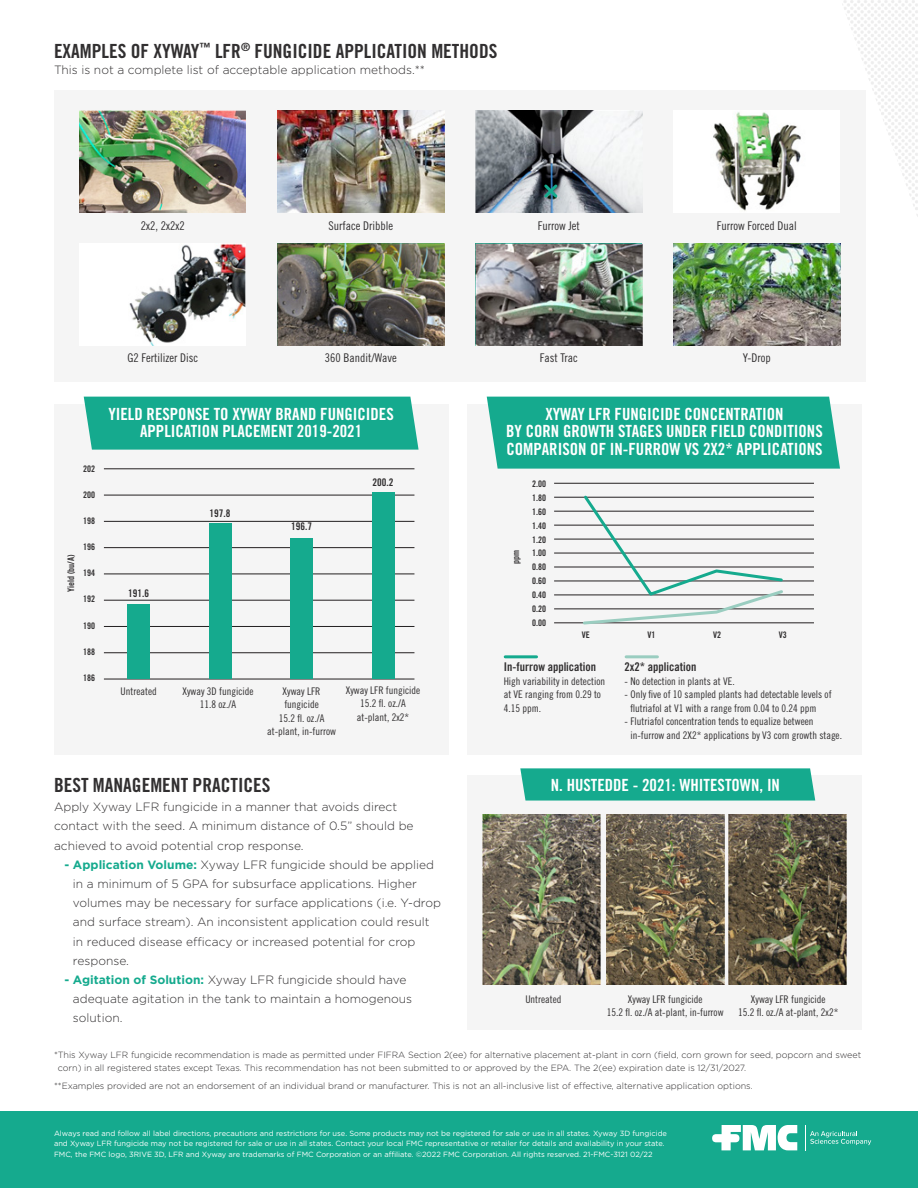
<style>
.page{position:relative;width:918px;height:1188px;background:#fff}
.page>*{position:absolute;margin:0;border:0;box-sizing:border-box;transform-origin:0 0}
.t1{font:19.5px "Trade Gothic LT Std Bd Cn 20";color:#312f30}
.t2{font:16.8px/17.5px "Trade Gothic LT Std Bd Cn 20";color:#fff;text-align:center}
.t3{font:300 12px/19.2px "Gotham Pro";color:#312f30}
.t4{font:12px "Trade Gothic LT Std Cn 18";color:#312f30}
.t5{font:12px "Trade Gothic LT Std Bd Cn 20";color:#312f30}
.t6{font:10.5px/13.5px "Trade Gothic LT Std Cn 18";color:#312f30}
.t7{font:10.5px "Trade Gothic LT Std Bd Cn 20";color:#312f30}
.t8{font:300 9px/13.2px "Gotham Pro";color:#312f30}
.t9{font:9px "Trade Gothic LT Std Bd Cn 20";color:#312f30}
.t10{font:7.5px/10.5px "Gotham Pro";color:#fff}
.s1{font-weight:700;color:#15aa8e}
</style>
<div class="page">
<div style="left:54px;top:404px;width:395px;height:351px;background:#f5f5f5"></div>
<div style="left:467px;top:404px;width:395px;height:351px;background:#f5f5f5"></div>
<div style="left:487px;top:397px;width:353px;height:72px;background:#15aa8e"></div>
<div style="left:467px;top:775px;width:395px;height:255px;background:#f5f5f5"></div>
<img style="left:606px;top:814px;width:118px;height:170px">
<img style="left:728px;top:814px;width:119px;height:170px">
<img style="left:482px;top:814px;width:119px;height:170px">
<svg style="left:520px;top:768px;width:295px;height:33px;background:#1ead92"></svg>
<div style="left:84px;top:397px;width:335px;height:53px;background:#15aa8e"></div>
<hr style="left:104px;top:469px;width:310px;height:1px;background:#231f20">
<hr style="left:104px;top:495px;width:310px;height:1px;background:#231f20">
<hr style="left:104px;top:521px;width:310px;height:1px;background:#231f20">
<hr style="left:104px;top:547px;width:310px;height:1px;background:#231f20">
<hr style="left:104px;top:574px;width:310px;height:1px;background:#231f20">
<hr style="left:104px;top:600px;width:310px;height:1px;background:#231f20">
<hr style="left:104px;top:626px;width:310px;height:1px;background:#231f20">
<hr style="left:104px;top:652px;width:310px;height:1px;background:#231f20">
<hr style="left:104px;top:679px;width:310px;height:1px;background:#231f20">
<div style="left:127px;top:604px;width:23px;height:75px;background:#15aa8e"></div>
<div style="left:209px;top:524px;width:23px;height:155px;background:#15aa8e"></div>
<div style="left:290px;top:538px;width:23px;height:141px;background:#15aa8e"></div>
<div style="left:372px;top:492px;width:23px;height:187px;background:#15aa8e"></div>
<div style="left:0;top:1112px;width:918px;height:76px;background:#15aa8e"></div>
<hr style="left:505px;top:655px;width:32px;height:3px;background:#15aa8e">
<hr style="left:626px;top:655px;width:31px;height:3px;background:#9acdc0">
<hr style="left:554px;top:483px;width:260px;height:1px;background:#231f20">
<hr style="left:554px;top:497px;width:260px;height:1px;background:#231f20">
<hr style="left:554px;top:511px;width:260px;height:1px;background:#231f20">
<hr style="left:554px;top:525px;width:260px;height:1px;background:#231f20">
<hr style="left:554px;top:539px;width:260px;height:1px;background:#231f20">
<hr style="left:554px;top:553px;width:260px;height:1px;background:#231f20">
<hr style="left:554px;top:567px;width:260px;height:1px;background:#231f20">
<hr style="left:554px;top:581px;width:260px;height:1px;background:#231f20">
<hr style="left:554px;top:595px;width:260px;height:1px;background:#231f20">
<hr style="left:554px;top:609px;width:260px;height:1px;background:#231f20">
<hr style="left:554px;top:623px;width:260px;height:1px;background:#231f20">
<svg style="left:581px;top:495px;width:204px;height:130px"></svg>
<svg style="left:712px;top:1125px;width:85px;height:25px"></svg>
<svg style="left:805px;top:1125px;width:66px;height:25px"></svg>
<div style="left:54px;top:90px;width:812px;height:292px;background:#f5f5f5"></div>
<img style="left:80px;top:110px;width:166px;height:103px">
<div style="left:80px;top:243px;width:166px;height:102px;background:#fff"></div>
<img style="left:129px;top:243px;width:117px;height:102px">
<img style="left:278px;top:110px;width:166px;height:103px">
<img style="left:278px;top:243px;width:166px;height:102px">
<img style="left:476px;top:110px;width:166px;height:103px">
<img style="left:476px;top:243px;width:166px;height:102px">
<div style="left:674px;top:110px;width:166px;height:103px;background:#fff"></div>
<img style="left:713px;top:112px;width:88px;height:99px">
<img style="left:674px;top:243px;width:166px;height:102px">
<svg style="left:542px;top:182px;width:18px;height:18px"></svg>
<p class="t1" style="left:54px;top:39px;width:445px">EXAMPLES OF XYWAY<sup>™</sup> LFR<sup>®</sup> FUNGICIDE APPLICATION METHODS</p>
<p class="t3" style="left:54px;top:60px;width:373px">This is not a complete list of acceptable application methods.**</p>
<p class="t4" style="left:141px;top:218px;width:45px">2x2, 2x2x2</p>
<p class="t4" style="left:329px;top:218px;width:66px">Surface Dribble</p>
<p class="t4" style="left:538px;top:218px;width:44px">Furrow Jet</p>
<p class="t4" style="left:717px;top:218px;width:81px">Furrow Forced Dual</p>
<p class="t4" style="left:127px;top:351px;width:72px">G2 Fertilizer Disc</p>
<p class="t4" style="left:325px;top:351px;width:73px">360 Bandit/Wave</p>
<p class="t4" style="left:540px;top:351px;width:40px">Fast Trac</p>
<p class="t4" style="left:743px;top:351px;width:29px">Y-Drop</p>
<p class="t2" style="left:108px;top:405px;width:287px">YIELD RESPONSE TO XYWAY BRAND FUNGICIDES<br>APPLICATION PLACEMENT 2019-2021</p>
<p class="t2" style="left:545px;top:405px;width:240px">XYWAY LFR FUNGICIDE CONCENTRATION</p>
<p class="t2" style="left:506px;top:422px;width:318px">BY CORN GROWTH STAGES UNDER FIELD CONDITIONS</p>
<p class="t2" style="left:506px;top:440px;width:318px">COMPARISON OF IN-FURROW VS 2X2* APPLICATIONS</p>
<p class="t9" style="left:65px;top:592px;width:39px;rotate:-90deg">Yield (bu/A)</p>
<p class="t9" style="left:83px;top:463px;width:13px">202</p>
<p class="t9" style="left:83px;top:489px;width:13px">200</p>
<p class="t9" style="left:83px;top:515px;width:13px">198</p>
<p class="t9" style="left:83px;top:542px;width:13px">196</p>
<p class="t9" style="left:83px;top:568px;width:13px">194</p>
<p class="t9" style="left:83px;top:594px;width:13px">192</p>
<p class="t9" style="left:83px;top:620px;width:13px">190</p>
<p class="t9" style="left:83px;top:646px;width:13px">188</p>
<p class="t9" style="left:83px;top:672px;width:13px">186</p>
<p class="t7" style="left:128px;top:587px;width:22px">191.6</p>
<p class="t7" style="left:210px;top:506px;width:22px">197.8</p>
<p class="t7" style="left:291px;top:520px;width:22px">196.7</p>
<p class="t7" style="left:373px;top:476px;width:22px">200.2</p>
<p class="t6" style="left:121px;top:684px;width:38px">Untreated</p>
<p class="t6" style="left:182px;top:684px;width:73px">Xyway 3D fungicide</p>
<p class="t6" style="left:200px;top:698px;width:38px">11.8 oz./A</p>
<p class="t6" style="left:283px;top:684px;width:39px">Xyway LFR</p>
<p class="t6" style="left:284px;top:698px;width:36px">fungicide</p>
<p class="t6" style="left:279px;top:711px;width:47px">15.2 fl. oz./A</p>
<p class="t6" style="left:267px;top:725px;width:70px">at-plant, in-furrow</p>
<p class="t6" style="left:346px;top:683px;width:76px">Xyway LFR fungicide</p>
<p class="t6" style="left:360px;top:697px;width:47px">15.2 fl. oz./A</p>
<p class="t6" style="left:357px;top:710px;width:54px">at-plant, 2x2*</p>
<p class="t9" style="left:511px;top:564px;width:15px;rotate:-90deg">ppm</p>
<p class="t9" style="left:532px;top:478px;width:15px">2.00</p>
<p class="t9" style="left:532px;top:492px;width:15px">1.80</p>
<p class="t9" style="left:532px;top:506px;width:15px">1.60</p>
<p class="t9" style="left:532px;top:520px;width:15px">1.40</p>
<p class="t9" style="left:532px;top:534px;width:15px">1.20</p>
<p class="t9" style="left:532px;top:548px;width:15px">1.00</p>
<p class="t9" style="left:532px;top:562px;width:15px">0.80</p>
<p class="t9" style="left:532px;top:576px;width:15px">0.60</p>
<p class="t9" style="left:532px;top:589px;width:15px">0.40</p>
<p class="t9" style="left:532px;top:603px;width:15px">0.20</p>
<p class="t9" style="left:532px;top:617px;width:15px">0.00</p>
<p class="t9" style="left:582px;top:630px;width:9px">VE</p>
<p class="t9" style="left:648px;top:630px;width:9px">V1</p>
<p class="t9" style="left:713px;top:630px;width:9px">V2</p>
<p class="t9" style="left:779px;top:630px;width:9px">V3</p>
<p class="t5" style="left:504px;top:660px;width:94px">In-furrow application</p>
<p class="t6" style="left:504px;top:674px;width:103px">High variability in detection at VE ranging from 0.29 to<br>4.15 ppm.</p>
<p class="t5" style="left:625px;top:660px;width:73px">2x2* application</p>
<p class="t6" style="left:625px;top:674px;width:112px">- No detection in plants at VE.</p>
<p class="t6" style="left:630px;top:688px;width:203px;text-indent:-6px">- Only five of 10 sampled plants had detectable levels of flutriafol at V1 with a range from 0.04 to 0.24 ppm</p>
<p class="t6" style="left:630px;top:715px;width:213px;text-indent:-6px">- Flutriafol concentration tends to equalize between in-furrow and 2X2* applications by V3 corn growth stage.</p>
<p class="t1" style="left:54px;top:773px;width:218px">BEST MANAGEMENT PRACTICES</p>
<p class="t3" style="left:54px;top:798px;width:361px">Apply Xyway LFR fungicide in a manner that avoids direct contact with the seed. A minimum distance of 0.5” should be achieved to avoid potential crop response.</p>
<p class="t3" style="left:73px;top:855px;width:370px;text-indent:-8px"><span class="s1">- Application Volume:</span> Xyway LFR fungicide should be applied in a minimum of 5 GPA for subsurface applications. Higher volumes may be necessary for surface applications (i.e. Y-drop and surface stream). An inconsistent application could result in reduced disease efficacy or increased potential for crop response.</p>
<p class="t3" style="left:73px;top:970px;width:341px;text-indent:-8px"><span class="s1">- Agitation of Solution:</span> Xyway LFR fungicide should have adequate agitation in the tank to maintain a homogenous solution.</p>
<p class="t8" style="left:58px;top:1049px;width:805px;text-indent:-4px">*This Xyway LFR fungicide recommendation is made as permitted under FIFRA Section 2(ee) for alternative placement at-plant in corn (field, corn grown for seed, popcorn and sweet corn) in all registered states except Texas. This recommendation has not been submitted to or approved by the EPA. The 2(ee) expiration date is 12/31/2027.</p>
<p class="t8" style="left:54px;top:1079px;width:700px">**Examples provided are not an endorsement of an individual brand or manufacturer. This is not an all-inclusive list of effective, alternative application options.</p>
<p class="t10" style="left:54px;top:1128px;width:615px">Always read and follow all label directions, precautions and restrictions for use. Some products may not be registered for sale or use in all states. Xyway 3D fungicide and Xyway LFR fungicide may not be registered for sale or use in all states. Contact your local FMC representative or retailer for details and availability in your state.<br>FMC, the FMC logo, 3RIVE 3D, LFR and Xyway are trademarks of FMC Corporation or an affiliate. ©2022 FMC Corporation. All rights reserved. 21-FMC-3121 02/22</p>
<p class="t2" style="left:551px;top:776px;width:231px">N. HUSTEDDE - 2021: WHITESTOWN, IN</p>
<p class="t6" style="left:628px;top:992px;width:76px">Xyway LFR fungicide</p>
<p class="t6" style="left:607px;top:1005px;width:118px">15.2 fl. oz./A at-plant, in-furrow</p>
<p class="t6" style="left:751px;top:992px;width:76px">Xyway LFR fungicide</p>
<p class="t6" style="left:738px;top:1005px;width:102px">15.2 fl. oz./A at-plant, 2x2*</p>
<p class="t6" style="left:525px;top:992px;width:38px">Untreated</p>
</div>
